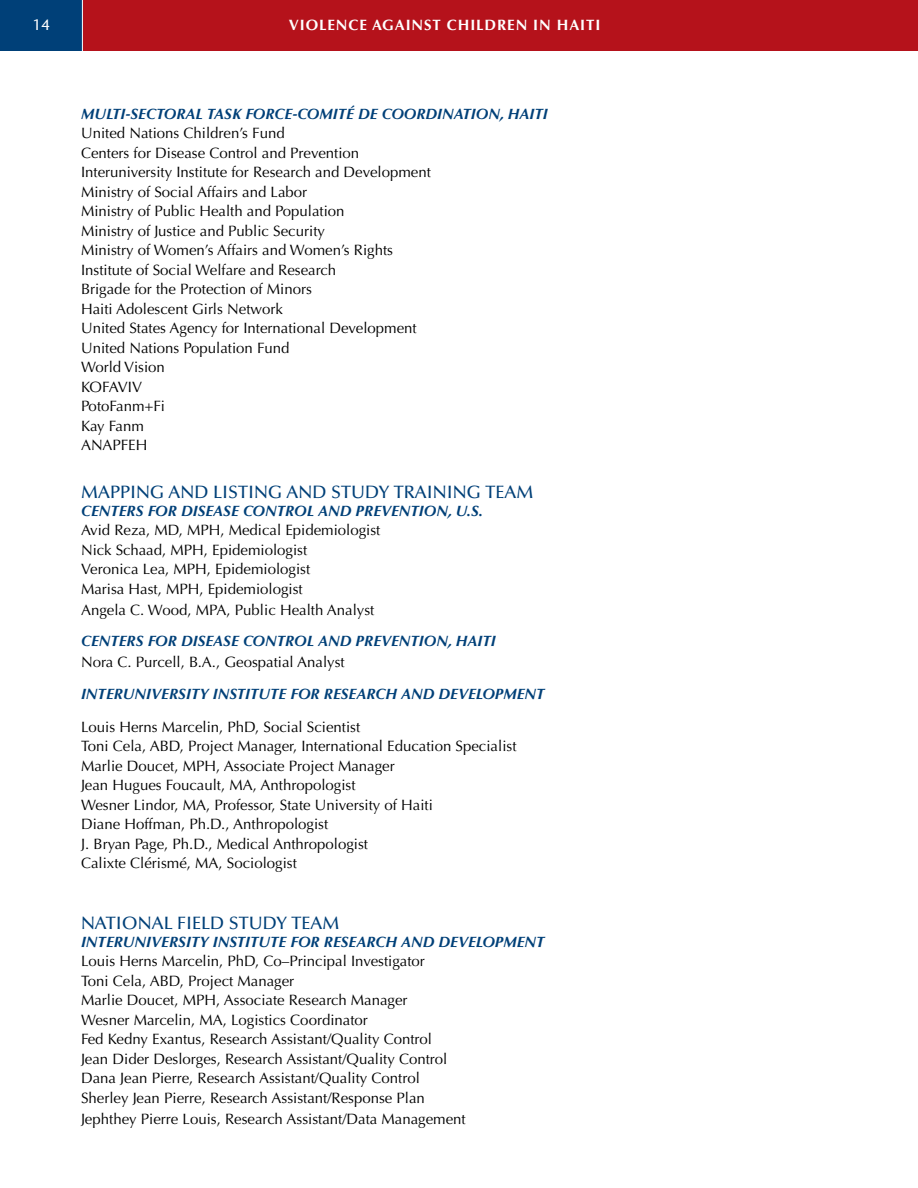
<style>
.page{position:relative;width:918px;height:1188px;background:#fff}
.page>*{position:absolute;margin:0;border:0;box-sizing:border-box;transform-origin:0 0}
.t1{font:500 18px "Optima LT Std";color:#004078}
.t2{font:15px/19.5px "Optima LT Std";color:#000}
.t3{font:italic 700 15px "Optima LT Std";color:#004078}
.t4{font:700 15px "Optima LT Std";letter-spacing:.06em;color:#fff}
.t5{font:500 15px "Stone Sans Std";color:#fff}
</style>
<div class="page">
<div style="left:0;top:0;width:918px;height:50px;background:#b5121b"></div>
<div style="left:0;top:0;width:83px;height:50px;background:#004078"></div>
<hr style="left:82px;top:0;width:1px;height:55px;background:#fff">
<p class="t5" style="left:33px;top:16px;width:19px">14</p>
<p class="t4" style="left:289px;top:16px;width:313px">VIOLENCE AGAINST CHILDREN IN HAITI</p>
<p class="t3" style="left:81px;top:105px;width:468px">MULTI-SECTORAL TASK FORCE-COMITÉ DE COORDINATION, HAITI</p>
<p class="t2" style="left:81px;top:124px;width:351px">United Nations Children’s Fund<br>Centers for Disease Control and Prevention<br>Interuniversity Institute for Research and Development<br>Ministry of Social Affairs and Labor<br>Ministry of Public Health and Population<br>Ministry of Justice and Public Security<br>Ministry of Women’s Affairs and Women’s Rights<br>Institute of Social Welfare and Research<br>Brigade for the Protection of Minors<br>Haiti Adolescent Girls Network<br>United States Agency for International Development<br>United Nations Population Fund<br>World Vision<br>KOFAVIV<br>PotoFanm+Fi<br>Kay Fanm<br>ANAPFEH</p>
<p class="t1" style="left:81px;top:482px;width:13px">MAPPING</p>
<p class="t1" style="left:169px;top:482px;width:15px">AND</p>
<p class="t1" style="left:213px;top:482px;width:11px">LISTING</p>
<p class="t1" style="left:287px;top:482px;width:15px">AND</p>
<p class="t1" style="left:331px;top:482px;width:13px">STUDY</p>
<p class="t1" style="left:394px;top:482px;width:12px">TRAINING</p>
<p class="t1" style="left:485px;top:482px;width:13px">TEAM</p>
<p class="t3" style="left:81px;top:502px;width:404px">CENTERS FOR DISEASE CONTROL AND PREVENTION, U.S.</p>
<p class="t2" style="left:81px;top:521px;width:301px">Avid Reza, MD, MPH, Medical Epidemiologist Nick Schaad, MPH, Epidemiologist<br>Veronica Lea, MPH, Epidemiologist<br>Marisa Hast, MPH, Epidemiologist</p>
<p class="t2" style="left:81px;top:600px;width:295px">Angela C. Wood, MPA, Public Health Analyst</p>
<p class="t3" style="left:81px;top:632px;width:416px">CENTERS FOR DISEASE CONTROL AND PREVENTION, HAITI</p>
<p class="t2" style="left:81px;top:653px;width:265px">Nora C. Purcell, B.A., Geospatial Analyst</p>
<p class="t3" style="left:81px;top:685px;width:465px">INTERUNIVERSITY INSTITUTE FOR RESEARCH AND DEVELOPMENT</p>
<p class="t2" style="left:81px;top:717px;width:437px">Louis Herns Marcelin, PhD, Social Scientist<br>Toni Cela, ABD, Project Manager, International Education Specialist Marlie Doucet, MPH, Associate Project Manager<br>Jean Hugues Foucault, MA, Anthropologist<br>Wesner Lindor, MA, Professor, State University of Haiti<br>Diane Hoffman, Ph.D., Anthropologist<br>J. Bryan Page, Ph.D., Medical Anthropologist<br>Calixte Clérismé, MA, Sociologist</p>
<p class="t1" style="left:81px;top:913px;width:260px">NATIONAL FIELD STUDY TEAM</p>
<p class="t3" style="left:81px;top:933px;width:465px">INTERUNIVERSITY INSTITUTE FOR RESEARCH AND DEVELOPMENT</p>
<p class="t2" style="left:81px;top:952px;width:368px">Louis Herns Marcelin, PhD, Co–Principal Investigator Toni Cela, ABD, Project Manager<br>Marlie Doucet, MPH, Associate Research Manager Wesner Marcelin, MA, Logistics Coordinator<br>Fed Kedny Exantus, Research Assistant/Quality Control Jean Dider Deslorges, Research Assistant/Quality Control Dana Jean Pierre, Research Assistant/Quality Control Sherley Jean Pierre, Research Assistant/Response Plan</p>
<p class="t2" style="left:81px;top:1109px;width:386px">Jephthey Pierre Louis, Research Assistant/Data Management</p>
</div>
